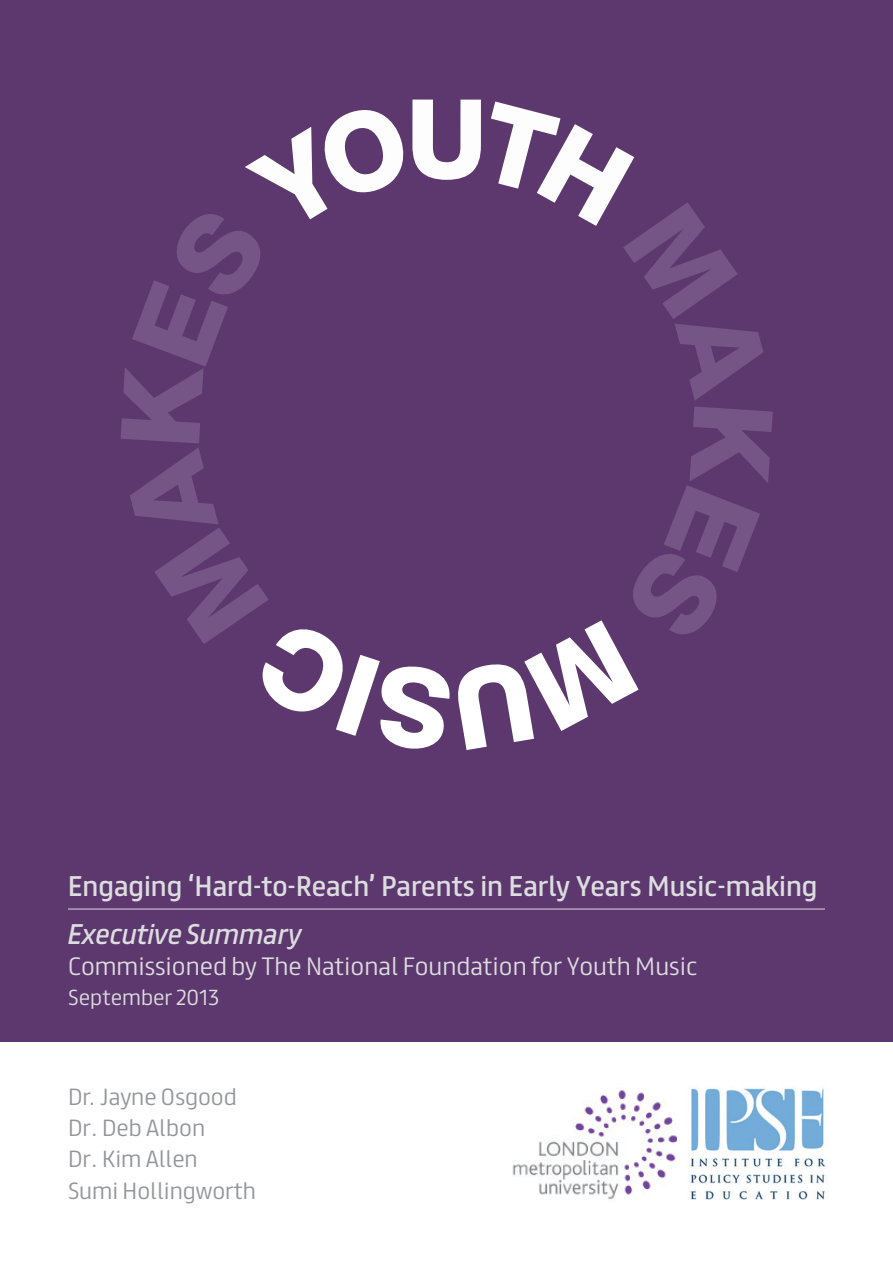
<style>
.page{position:relative;width:893px;height:1263px;background:#fff}
.page>*{position:absolute;margin:0;border:0;box-sizing:border-box;transform-origin:0 0}
.t1{font:25.5px "FS Truman";color:#dcdddf}
.Sub_Heading{font:italic 25.5px "FS Truman";letter-spacing:-.005em;color:#dcdddf}
.t2{font:300 22.5px "FS Truman";color:#dcdddf}
.t3{font:300 21px/31.3px "FS Truman";color:#939598}
.Sub_Heading-2{font:300 19.5px "FS Truman";color:#dcdddf}
</style>
<div class="page">
<div style="left:0;top:0;width:893px;height:1042px;background:#5d386e"></div>
<hr style="left:68px;top:909px;width:757px;height:1px;background:#dcdddf">
<svg style="left:121px;top:100px;width:652px;height:650px"></svg>
<img style="left:690px;top:1088px;width:136px;height:112px">
<img style="left:512px;top:1090px;width:165px;height:110px">
<p class="t1" style="left:68px;top:864px;width:751px">Engaging ‘Hard-to-Reach’ Parents in Early Years Music-making</p>
<p class="Sub_Heading" style="left:68px;top:912px;width:235px">Executive Summary</p>
<p class="t2" style="left:68px;top:947px;width:631px">Commissioned by The National Foundation for Youth Music</p>
<p class="Sub_Heading-2" style="left:68px;top:981px;width:152px">September 2013</p>
<p class="t3" style="left:68px;top:1079px;width:189px">Dr. Jayne Osgood<br>Dr. Deb Albon<br>Dr. Kim Allen<br>Sumi Hollingworth</p>
</div>
